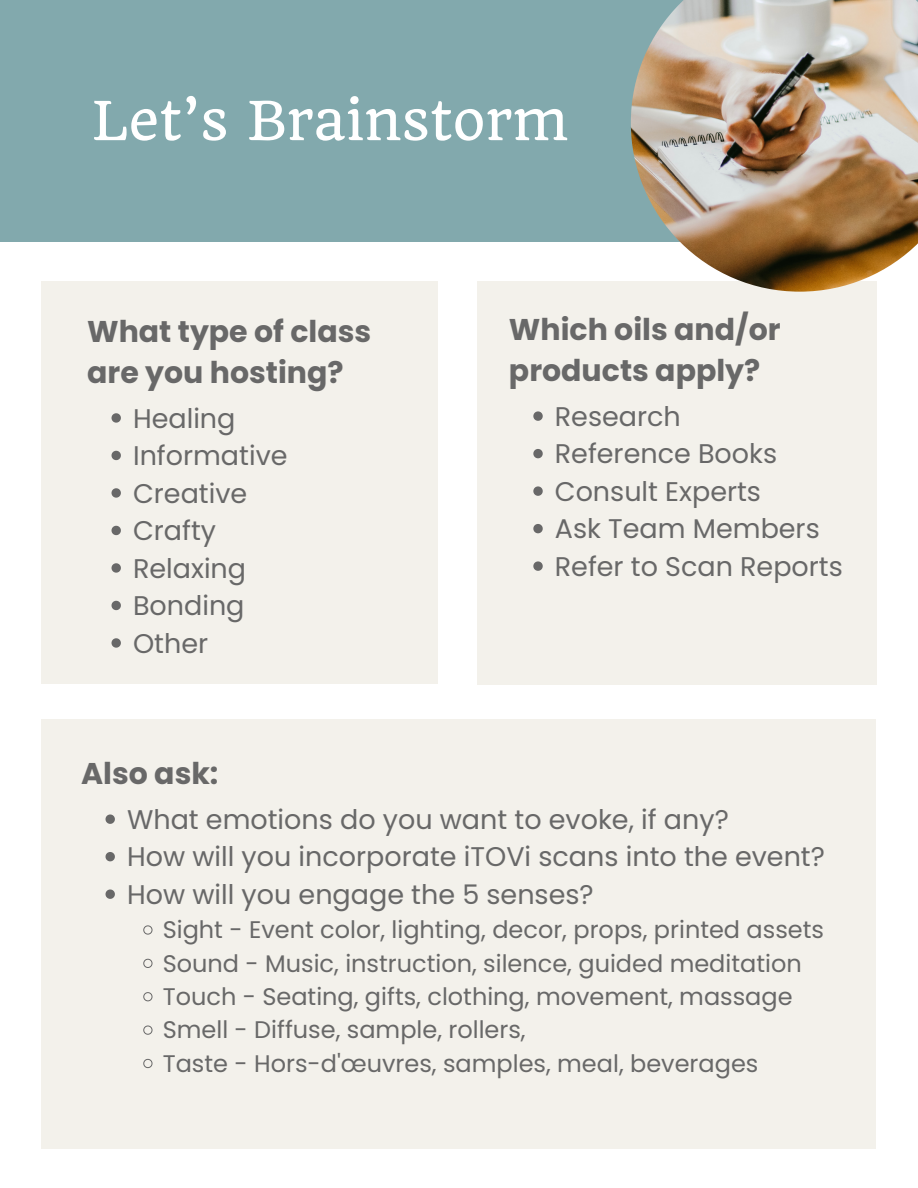
<style>
.page{position:relative;width:918px;height:1188px;background:#fff}
.page>*{position:absolute;margin:0;border:0;box-sizing:border-box;transform-origin:0 0}
.t1{font:52.5px "Quando";color:#fff}
.t2{font:700 30px/41.7px "Poppins";color:#686868}
.t3{font:27px "Poppins";color:#686868}
.t4{font:24px "Poppins";color:#686868}
</style>
<div class="page">
<div style="left:41px;top:281px;width:396px;height:403px;background:#f3f1eb"></div>
<div style="left:0;top:0;width:918px;height:242px;background:#82a9ad"></div>
<svg style="left:112px;top:413px;width:9px;height:10px"></svg>
<svg style="left:112px;top:451px;width:9px;height:9px"></svg>
<svg style="left:112px;top:488px;width:9px;height:10px"></svg>
<svg style="left:112px;top:526px;width:9px;height:9px"></svg>
<svg style="left:112px;top:563px;width:9px;height:10px"></svg>
<svg style="left:112px;top:601px;width:9px;height:9px"></svg>
<svg style="left:112px;top:638px;width:9px;height:10px"></svg>
<div style="left:477px;top:281px;width:400px;height:403px;background:#f3f1eb"></div>
<img style="left:631px;top:0;width:287px;height:292px">
<svg style="left:533px;top:411px;width:10px;height:10px"></svg>
<svg style="left:533px;top:449px;width:10px;height:9px"></svg>
<svg style="left:533px;top:486px;width:10px;height:10px"></svg>
<svg style="left:533px;top:524px;width:10px;height:9px"></svg>
<svg style="left:533px;top:561px;width:10px;height:10px"></svg>
<div style="left:41px;top:719px;width:835px;height:429px;background:#f3f1eb"></div>
<svg style="left:106px;top:814px;width:9px;height:10px"></svg>
<svg style="left:106px;top:852px;width:9px;height:9px"></svg>
<svg style="left:106px;top:889px;width:9px;height:10px"></svg>
<svg style="left:143px;top:925px;width:9px;height:10px"></svg>
<svg style="left:143px;top:959px;width:9px;height:9px"></svg>
<svg style="left:143px;top:992px;width:9px;height:9px"></svg>
<svg style="left:143px;top:1026px;width:9px;height:9px"></svg>
<svg style="left:143px;top:1059px;width:9px;height:9px"></svg>
<h1 class="t1" style="left:92px;top:88px;width:478px">Let’s Brainstorm</h1>
<p class="t2" style="left:87px;top:310px;width:286px">What type of class are you hosting?</p>
<h2 class="t3" style="left:133px;top:399px;width:104px">Healing</h2>
<p class="t3" style="left:133px;top:437px;width:156px">Informative</p>
<p class="t3" style="left:133px;top:474px;width:116px">Creative</p>
<p class="t3" style="left:133px;top:512px;width:85px">Crafty</p>
<p class="t3" style="left:133px;top:549px;width:115px">Relaxing</p>
<p class="t3" style="left:133px;top:587px;width:113px">Bonding</p>
<p class="t3" style="left:133px;top:624px;width:77px">Other</p>
<h2 class="t2" style="left:509px;top:308px;width:273px">Which oils and/or products apply?</h2>
<p class="t3" style="left:555px;top:397px;width:127px">Research</p>
<p class="t3" style="left:555px;top:435px;width:224px">Reference Books</p>
<p class="t3" style="left:555px;top:472px;width:208px">Consult Experts</p>
<p class="t3" style="left:555px;top:510px;width:266px">Ask Team Members</p>
<p class="t3" style="left:555px;top:547px;width:289px">Refer to Scan Reports</p>
<h2 class="t2" style="left:81px;top:753px;width:139px">Also ask:</h2>
<p class="t3" style="left:127px;top:800px;width:603px">What emotions do you want to evoke, if any?</p>
<p class="t3" style="left:127px;top:838px;width:699px">How will you incorporate iTOVi scans into the event?</p>
<p class="t3" style="left:127px;top:875px;width:468px">How will you engage the 5 senses?</p>
<p class="t4" style="left:163px;top:913px;width:663px">Sight - Event color, lighting, decor, props, printed assets</p>
<p class="t4" style="left:163px;top:946px;width:640px">Sound - Music, instruction, silence, guided meditation</p>
<p class="t4" style="left:163px;top:980px;width:631px">Touch - Seating, gifts, clothing, movement, massage</p>
<p class="t4" style="left:163px;top:1013px;width:364px">Smell - Diffuse, sample, rollers,</p>
<p class="t4" style="left:163px;top:1047px;width:597px">Taste - Hors-d'œuvres, samples, meal, beverages</p>
</div>
